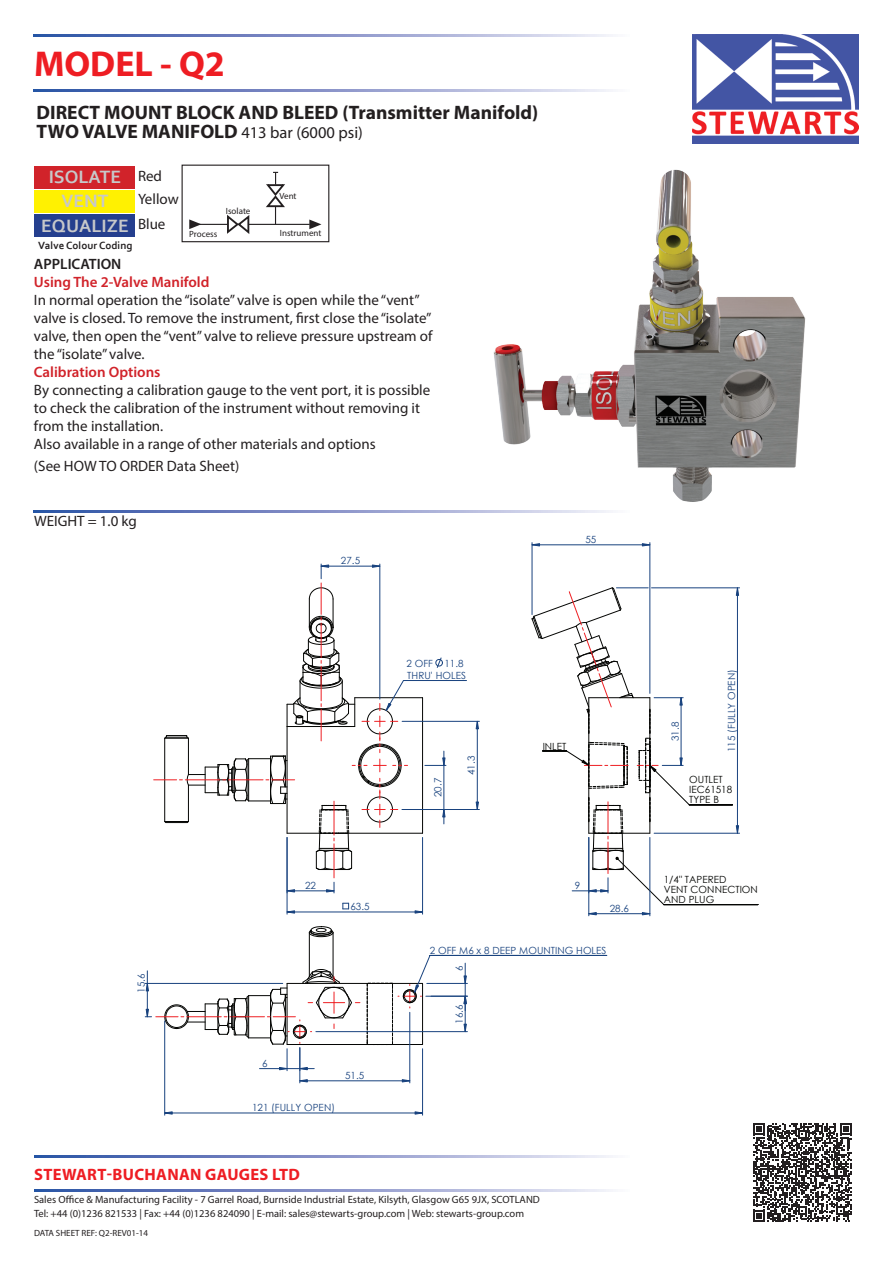
<style>
.page{position:relative;width:893px;height:1263px;background:#fff}
.page>*{position:absolute;margin:0;border:0;box-sizing:border-box;transform-origin:0 0}
.t1{font:700 36px "Myriad Pro";color:#ee1d23}
.t2{font:700 19.5px/19.5px "Myriad Pro";color:#231f20}
.t3{font:700 18.75px/24.3px "Corbel";color:#c7c8ca;text-align:center}
.t4{font:700 16.5px "Myriad Pro";letter-spacing:.02em;color:#ee1d23}
.t5{font:15px/18px "Myriad Pro";color:#231f20}
.t6{font:600 15px "Myriad Pro";color:#d1232a}
.t7{font:600 15px "Myriad Pro";color:#231f20}
.t8{font:700 10.95px "Corbel";color:#231f20}
.t9{font:10.5px/13.5px "Myriad Pro";color:#231f20}
.t10{font:9.9px "Century Gothic";letter-spacing:.005em;color:#18427e}
.t11{font:9.9px/9.8px "Century Gothic";letter-spacing:.005em;color:#040503}
.t12{font:9px "Myriad Pro";color:#231f20}
.s1{font-weight:400;font-size:16.5px}
</style>
<div class="page">
<svg style="left:34px;top:34px;width:577px;height:2px"></svg>
<svg style="left:34px;top:90px;width:577px;height:2px"></svg>
<div style="left:35px;top:166px;width:100px;height:23px;background:#d1232a"></div>
<div style="left:35px;top:190px;width:100px;height:23px;background:#fff101"></div>
<div style="left:35px;top:214px;width:100px;height:23px;background:#253f8e"></div>
<svg style="left:34px;top:1156px;width:577px;height:2px"></svg>
<svg style="left:34px;top:1190px;width:577px;height:2px"></svg>
<img style="left:693px;top:34px;width:166px;height:109px">
<svg style="left:34px;top:510px;width:577px;height:2px"></svg>
<hr style="left:355px;top:697px;width:68px;height:1px;background:#040503">
<hr style="left:422px;top:698px;width:1px;height:135px;background:#040503">
<hr style="left:287px;top:833px;width:136px;height:1px;background:#040503">
<hr style="left:309px;top:933px;width:1px;height:44px;background:#040503">
<hr style="left:333px;top:933px;width:1px;height:44px;background:#040503">
<svg style="left:308px;top:926px;width:26px;height:12px"></svg>
<hr style="left:287px;top:983px;width:136px;height:1px;background:#040503">
<hr style="left:287px;top:1044px;width:136px;height:1px;background:#040503">
<hr style="left:334px;top:844px;width:1px;height:34px;background:#ee1f23">
<hr style="left:321px;top:583px;width:1px;height:31px;background:#ee1f23">
<svg style="left:435px;top:657px;width:8px;height:11px"></svg>
<hr style="left:402px;top:721px;width:77px;height:1px;background:#18427e">
<hr style="left:380px;top:564px;width:1px;height:135px;background:#18427e">
<hr style="left:321px;top:566px;width:59px;height:1px;background:#18427e">
<hr style="left:444px;top:765px;width:1px;height:44px;background:#18427e">
<hr style="left:287px;top:891px;width:47px;height:1px;background:#18427e">
<hr style="left:402px;top:809px;width:77px;height:1px;background:#18427e">
<hr style="left:403px;top:680px;width:64px;height:1px;background:#18427e">
<hr style="left:477px;top:721px;width:1px;height:88px;background:#18427e">
<svg style="left:343px;top:903px;width:6px;height:7px"></svg>
<hr style="left:422px;top:837px;width:1px;height:77px;background:#18427e">
<hr style="left:287px;top:837px;width:1px;height:77px;background:#18427e">
<hr style="left:287px;top:912px;width:136px;height:1px;background:#18427e">
<svg style="left:442px;top:810px;width:3px;height:14px"></svg>
<svg style="left:372px;top:564px;width:8px;height:4px"></svg>
<svg style="left:287px;top:889px;width:8px;height:3px"></svg>
<svg style="left:154px;top:587px;width:254px;height:284px"></svg>
<svg style="left:425px;top:751px;width:21px;height:15px"></svg>
<svg style="left:326px;top:882px;width:9px;height:11px"></svg>
<svg style="left:321px;top:564px;width:8px;height:15px"></svg>
<svg style="left:476px;top:721px;width:3px;height:8px"></svg>
<svg style="left:476px;top:802px;width:3px;height:7px"></svg>
<svg style="left:415px;top:910px;width:8px;height:4px"></svg>
<svg style="left:287px;top:910px;width:8px;height:4px"></svg>
<hr style="left:430px;top:955px;width:177px;height:1px;background:#18427e">
<hr style="left:165px;top:1113px;width:258px;height:1px;background:#18427e">
<hr style="left:422px;top:1049px;width:1px;height:66px;background:#18427e">
<hr style="left:164px;top:1021px;width:1px;height:94px;background:#18427e">
<hr style="left:300px;top:1080px;width:110px;height:1px;background:#18427e">
<hr style="left:410px;top:1012px;width:1px;height:71px;background:#18427e">
<hr style="left:300px;top:1048px;width:1px;height:35px;background:#18427e">
<hr style="left:427px;top:983px;width:40px;height:1px;background:#18427e">
<hr style="left:465px;top:996px;width:1px;height:36px;background:#18427e">
<hr style="left:316px;top:1031px;width:151px;height:1px;background:#18427e">
<hr style="left:426px;top:996px;width:41px;height:1px;background:#18427e">
<svg style="left:415px;top:1111px;width:8px;height:4px"></svg>
<svg style="left:164px;top:1111px;width:9px;height:4px"></svg>
<svg style="left:402px;top:1079px;width:8px;height:3px"></svg>
<svg style="left:299px;top:1079px;width:9px;height:3px"></svg>
<svg style="left:464px;top:1024px;width:3px;height:8px"></svg>
<svg style="left:464px;top:963px;width:3px;height:48px"></svg>
<svg style="left:145px;top:969px;width:215px;height:102px"></svg>
<svg style="left:367px;top:955px;width:63px;height:90px"></svg>
<hr style="left:689px;top:804px;width:43px;height:1px;background:#040503">
<hr style="left:664px;top:904px;width:94px;height:1px;background:#040503">
<hr style="left:532px;top:543px;width:1px;height:72px;background:#18427e">
<hr style="left:650px;top:543px;width:1px;height:150px;background:#18427e">
<hr style="left:532px;top:545px;width:118px;height:1px;background:#18427e">
<hr style="left:652px;top:588px;width:88px;height:1px;background:#18427e">
<hr style="left:654px;top:833px;width:86px;height:1px;background:#18427e">
<hr style="left:737px;top:588px;width:1px;height:245px;background:#18427e">
<hr style="left:589px;top:837px;width:1px;height:79px;background:#18427e">
<hr style="left:650px;top:837px;width:1px;height:79px;background:#18427e">
<hr style="left:589px;top:913px;width:61px;height:1px;background:#18427e">
<svg style="left:532px;top:543px;width:8px;height:3px"></svg>
<svg style="left:642px;top:543px;width:8px;height:3px"></svg>
<svg style="left:736px;top:587px;width:3px;height:9px"></svg>
<svg style="left:736px;top:825px;width:3px;height:9px"></svg>
<svg style="left:588px;top:912px;width:9px;height:3px"></svg>
<svg style="left:642px;top:912px;width:8px;height:3px"></svg>
<svg style="left:531px;top:587px;width:159px;height:318px"></svg>
<img style="left:489px;top:169px;width:317px;height:342px">
<svg style="left:753px;top:1123px;width:99px;height:99px"></svg>
<hr style="left:197px;top:224px;width:113px;height:1px;background:#231f20">
<svg style="left:309px;top:220px;width:12px;height:9px"></svg>
<svg style="left:189px;top:219px;width:12px;height:10px"></svg>
<svg style="left:226px;top:214px;width:24px;height:20px"></svg>
<div style="left:182px;top:165px;width:147px;height:77px;border:1px solid #231f20"></div>
<svg style="left:264px;top:172px;width:23px;height:52px"></svg>
<h1 class="t1" style="left:34px;top:41px;width:192px">MODEL - Q2</h1>
<h2 class="t2" style="left:37px;top:102px;width:503px">DIRECT MOUNT BLOCK AND BLEED (Transmitter Manifold)<br>TWO VALVE MANIFOLD <span class="s1">413 bar (6000 psi)</span></h2>
<p class="t5" style="left:138px;top:164px;width:42px;line-height:23.9px">Red<br>Yellow<br>Blue</p>
<p class="t3" style="left:41px;top:164px;width:89px">ISOLATE<br>VENT<br>EQUALIZE</p>
<p class="t8" style="left:38px;top:238px;width:96px">Valve Colour Coding</p>
<p class="t12" style="left:189px;top:228px;width:30px">Process</p>
<p class="t12" style="left:226px;top:205px;width:26px">Isolate</p>
<p class="t12" style="left:279px;top:190px;width:19px">Vent</p>
<p class="t12" style="left:280px;top:227px;width:43px">Instrument</p>
<p class="t7" style="left:34px;top:255px;width:89px">APPLICATION</p>
<p class="t6" style="left:34px;top:273px;width:177px">Using The 2-Valve Manifold</p>
<p class="t5" style="left:34px;top:291px;width:400px">In normal operation the “isolate” valve is open while the “vent” valve is closed. To remove the instrument, first close the “isolate” valve, then open the “vent” valve to relieve pressure upstream of the “isolate” valve.</p>
<p class="t6" style="left:34px;top:363px;width:128px">Calibration Options</p>
<p class="t5" style="left:34px;top:381px;width:398px">By connecting a calibration gauge to the vent port, it is possible to check the calibration of the instrument without removing it from the installation.<br>Also available in a range of other materials and options</p>
<p class="t5" style="left:34px;top:457px;width:207px">(See HOW TO ORDER Data Sheet)</p>
<p class="t5" style="left:34px;top:512px;width:104px">WEIGHT = 1.0 kg</p>
<p class="t10" style="left:341px;top:554px;width:21px">27.5</p>
<p class="t10" style="left:585px;top:532px;width:12px">55</p>
<p class="t10" style="left:407px;top:656px;width:59px">2 OFF 11.8</p>
<p class="t10" style="left:134px;top:993px;width:21px;rotate:-90deg">15.6</p>
<p class="t10" style="left:305px;top:878px;width:12px">22</p>
<p class="t10" style="left:350px;top:899px;width:21px">63.5</p>
<p class="t10" style="left:262px;top:1056px;width:7px">6</p>
<p class="t10" style="left:252px;top:1100px;width:84px">121 (FULLY OPEN)</p>
<p class="t10" style="left:345px;top:1068px;width:21px">51.5</p>
<p class="t10" style="left:407px;top:668px;width:60px">THRU' HOLES</p>
<p class="t10" style="left:431px;top:797px;width:21px;rotate:-90deg">20.7</p>
<p class="t10" style="left:464px;top:775px;width:21px;rotate:-90deg">41.3</p>
<p class="t11" style="left:543px;top:741px;width:25px">INLET</p>
<p class="t10" style="left:575px;top:878px;width:7px">9</p>
<p class="t10" style="left:610px;top:901px;width:21px">28.6</p>
<p class="t10" style="left:430px;top:944px;width:178px">2 OFF M6 x 8 DEEP MOUNTING HOLES</p>
<p class="t10" style="left:452px;top:971px;width:7px;rotate:-90deg">6</p>
<p class="t10" style="left:452px;top:1023px;width:21px;rotate:-90deg">16.6</p>
<p class="t4" style="left:34px;top:1164px;width:267px">STEWART-BUCHANAN GAUGES LTD</p>
<p class="t9" style="left:34px;top:1193px;width:507px">Sales Office &amp; Manufacturing Facility - 7 Garrel Road, Burnside Industrial Estate, Kilsyth, Glasgow G65 9JX, SCOTLAND<br>Tel: +44 (0)1236 821533 | Fax: +44 (0)1236 824090 | E-mail: sales@stewarts-group.com | Web: stewarts-group.com</p>
<p class="t12" style="left:34px;top:1227px;width:116px">DATA SHEET REF: Q2-REV01-14</p>
<p class="t10" style="left:668px;top:741px;width:21px;rotate:-90deg">31.8</p>
<p class="t10" style="left:725px;top:752px;width:84px;rotate:-90deg">115 (FULLY OPEN)</p>
<p class="t11" style="left:689px;top:775px;width:45px">OUTLET<br>IEC61518</p>
<p class="t11" style="left:689px;top:794px;width:31px">TYPE B</p>
<p class="t11" style="left:664px;top:874px;width:64px">1/4" TAPERED</p>
<p class="t11" style="left:664px;top:884px;width:96px">VENT CONNECTION</p>
<p class="t11" style="left:664px;top:894px;width:52px">AND PLUG</p>
</div>
